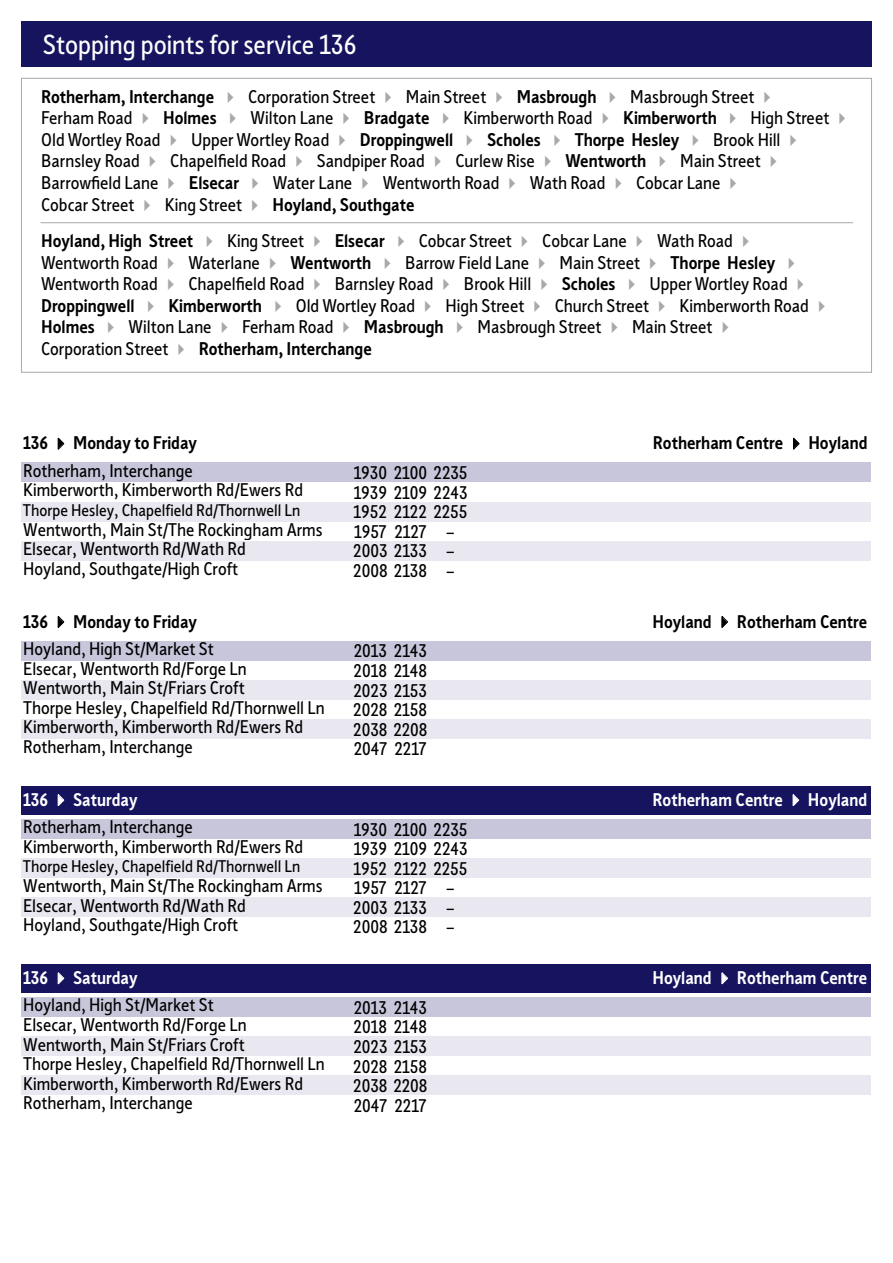
<style>
.page{position:relative;width:893px;height:1263px;background:#fff}
.page>*{position:absolute;margin:0;border:0;box-sizing:border-box;transform-origin:0 0}
.t1{font:27px "Sheffield Sans 2";color:#fff}
.t2{font:18px/21.6px "Sheffield Sans 2";color:#000}
.t3{font:700 18px "Sheffield Sans 2";color:#000}
.t4{font:700 18px "Sheffield Sans 2";color:#fff}
.t5{font:16.5px "Sheffield Sans 2";color:#000}
.s1{font-weight:700}
.s2{color:#a7a9ac}
.s3{font-weight:700;color:#fff}
.s4{color:#fff}
</style>
<div class="page">
<svg style="left:21px;top:78px;width:851px;height:295px"></svg>
<div style="left:21px;top:22px;width:851px;height:45px;background:#16145f"></div>
<div style="left:21px;top:463px;width:850px;height:19px;background:#c7c6db"></div>
<div style="left:21px;top:502px;width:850px;height:19px;background:#e9e8f0"></div>
<div style="left:21px;top:541px;width:850px;height:20px;background:#e9e8f0"></div>
<div style="left:21px;top:641px;width:850px;height:19px;background:#c7c6db"></div>
<div style="left:21px;top:680px;width:850px;height:20px;background:#e9e8f0"></div>
<div style="left:21px;top:719px;width:850px;height:20px;background:#e9e8f0"></div>
<div style="left:21px;top:786px;width:850px;height:29px;background:#16145f"></div>
<div style="left:21px;top:819px;width:850px;height:20px;background:#c7c6db"></div>
<div style="left:21px;top:858px;width:850px;height:20px;background:#e9e8f0"></div>
<div style="left:21px;top:897px;width:850px;height:20px;background:#e9e8f0"></div>
<div style="left:21px;top:965px;width:850px;height:28px;background:#16145f"></div>
<div style="left:21px;top:997px;width:850px;height:20px;background:#c7c6db"></div>
<div style="left:21px;top:1036px;width:850px;height:20px;background:#e9e8f0"></div>
<div style="left:21px;top:1075px;width:850px;height:20px;background:#e9e8f0"></div>
<h1 class="t1" style="left:43px;top:26px;width:315px">Stopping points for service 136</h1>
<p class="t2" style="left:41px;top:85px;width:811px"><span class="s1">Rotherham, Interchange</span> <span class="s2">✔</span> Corporation Street <span class="s2">✔</span> Main Street <span class="s2">✔</span> <span class="s1">Masbrough</span> <span class="s2">✔</span> Masbrough Street <span class="s2">✔<br></span>Ferham Road <span class="s2">✔</span> <span class="s1">Holmes</span> <span class="s2">✔</span> Wilton Lane <span class="s2">✔</span> <span class="s1">Bradgate</span> <span class="s2">✔</span> Kimberworth Road <span class="s2">✔</span> <span class="s1">Kimberworth</span> <span class="s2">✔</span> High Street <span class="s2">✔ </span>Old Wortley Road <span class="s2">✔</span> Upper Wortley Road <span class="s2">✔</span> <span class="s1">Droppingwell</span> <span class="s2">✔</span> <span class="s1">Scholes</span> <span class="s2">✔</span> <span class="s1">Thorpe Hesley</span> <span class="s2">✔</span> Brook Hill <span class="s2">✔ </span>Barnsley Road <span class="s2">✔</span> Chapelfield Road <span class="s2">✔</span> Sandpiper Road <span class="s2">✔</span> Curlew Rise <span class="s2">✔</span> <span class="s1">Wentworth</span> <span class="s2">✔</span> Main Street <span class="s2">✔ </span>Barrowfield Lane <span class="s2">✔</span> <span class="s1">Elsecar</span> <span class="s2">✔</span> Water Lane <span class="s2">✔</span> Wentworth Road <span class="s2">✔</span> Wath Road <span class="s2">✔</span> Cobcar Lane <span class="s2">✔<br></span>Cobcar Street <span class="s2">✔</span> King Street <span class="s2">✔</span> <span class="s1">Hoyland, Southgate</span></p>
<p class="t2" style="left:41px;top:229px;width:791px"><span class="s1">Hoyland, High Street</span> <span class="s2">✔</span> King Street <span class="s2">✔</span> <span class="s1">Elsecar</span> <span class="s2">✔</span> Cobcar Street <span class="s2">✔</span> Cobcar Lane <span class="s2">✔</span> Wath Road <span class="s2">✔ </span>Wentworth Road <span class="s2">✔</span> Waterlane <span class="s2">✔</span> <span class="s1">Wentworth</span> <span class="s2">✔</span> Barrow Field Lane <span class="s2">✔</span> Main Street <span class="s2">✔</span> <span class="s1">Thorpe Hesley</span> <span class="s2">✔ </span>Wentworth Road <span class="s2">✔</span> Chapelfield Road <span class="s2">✔</span> Barnsley Road <span class="s2">✔</span> Brook Hill <span class="s2">✔</span> <span class="s1">Scholes</span> <span class="s2">✔</span> Upper Wortley Road <span class="s2">✔ </span><span class="s1">Droppingwell</span> <span class="s2">✔</span> <span class="s1">Kimberworth</span> <span class="s2">✔</span> Old Wortley Road <span class="s2">✔</span> High Street <span class="s2">✔</span> Church Street <span class="s2">✔</span> Kimberworth Road <span class="s2">✔ </span><span class="s1">Holmes</span> <span class="s2">✔</span> Wilton Lane <span class="s2">✔</span> Ferham Road <span class="s2">✔</span> <span class="s1">Masbrough</span> <span class="s2">✔</span> Masbrough Street <span class="s2">✔</span> Main Street <span class="s2">✔<br></span>Corporation Street <span class="s2">✔</span> <span class="s1">Rotherham, Interchange</span></p>
<p class="t2" style="left:23px;top:429px;width:176px;line-height:27.5px"><span class="s1">136</span> ✔ <span class="s1">Monday to Friday<br></span>Rotherham, Interchange</p>
<p class="t2" style="left:354px;top:462px;width:115px">1930 2100 2235</p>
<p class="t2" style="left:23px;top:479px;width:282px">Kimberworth, Kimberworth Rd/Ewers Rd</p>
<p class="t2" style="left:354px;top:481px;width:115px">1939 2109 2243</p>
<p class="t5" style="left:23px;top:499px;width:279px">Thorpe Hesley, Chapelfield Rd/Thornwell Ln</p>
<p class="t2" style="left:354px;top:501px;width:115px">1952 2122 2255</p>
<p class="t2" style="left:23px;top:518px;width:301px">Wentworth, Main St/The Rockingham Arms</p>
<p class="t2" style="left:354px;top:520px;width:101px">1957 2127 –</p>
<p class="t2" style="left:23px;top:538px;width:224px">Elsecar, Wentworth Rd/Wath Rd</p>
<p class="t2" style="left:353px;top:540px;width:102px">2003 2133 –</p>
<p class="t2" style="left:23px;top:557px;width:217px">Hoyland, Southgate/High Croft</p>
<p class="t2" style="left:353px;top:559px;width:102px">2008 2138 –</p>
<p class="t2" style="left:23px;top:607px;width:192px;line-height:27.5px"><span class="s1">136</span> ✔ <span class="s1">Monday to Friday<br></span>Hoyland, High St/Market St</p>
<p class="t2" style="left:354px;top:640px;width:75px">2013 2143</p>
<p class="t2" style="left:23px;top:657px;width:225px">Elsecar, Wentworth Rd/Forge Ln</p>
<p class="t2" style="left:354px;top:659px;width:75px">2018 2148</p>
<p class="t2" style="left:23px;top:677px;width:223px">Wentworth, Main St/Friars Croft</p>
<p class="t2" style="left:353px;top:679px;width:75px">2023 2153</p>
<p class="t2" style="left:23px;top:696px;width:303px">Thorpe Hesley, Chapelfield Rd/Thornwell Ln</p>
<p class="t2" style="left:353px;top:698px;width:75px">2028 2158</p>
<p class="t2" style="left:23px;top:716px;width:282px">Kimberworth, Kimberworth Rd/Ewers Rd</p>
<p class="t2" style="left:353px;top:718px;width:76px">2038 2208</p>
<p class="t2" style="left:23px;top:735px;width:171px">Rotherham, Interchange</p>
<p class="t2" style="left:354px;top:738px;width:74px">2047 2217</p>
<p class="t2" style="left:23px;top:785px;width:171px;line-height:27.5px"><span class="s3">136</span> <span class="s4">✔</span> <span class="s3">Saturday<br></span>Rotherham, Interchange</p>
<p class="t2" style="left:354px;top:818px;width:115px">1930 2100 2235</p>
<p class="t2" style="left:23px;top:835px;width:282px">Kimberworth, Kimberworth Rd/Ewers Rd</p>
<p class="t2" style="left:354px;top:838px;width:115px">1939 2109 2243</p>
<p class="t5" style="left:23px;top:855px;width:279px">Thorpe Hesley, Chapelfield Rd/Thornwell Ln</p>
<p class="t2" style="left:354px;top:857px;width:115px">1952 2122 2255</p>
<p class="t2" style="left:23px;top:874px;width:301px">Wentworth, Main St/The Rockingham Arms</p>
<p class="t2" style="left:354px;top:877px;width:101px">1957 2127 –</p>
<p class="t2" style="left:23px;top:894px;width:224px">Elsecar, Wentworth Rd/Wath Rd</p>
<p class="t2" style="left:353px;top:896px;width:102px">2003 2133 –</p>
<p class="t2" style="left:23px;top:913px;width:217px">Hoyland, Southgate/High Croft</p>
<p class="t2" style="left:353px;top:916px;width:102px">2008 2138 –</p>
<p class="t2" style="left:23px;top:963px;width:192px;line-height:27.5px"><span class="s3">136</span> <span class="s4">✔</span> <span class="s3">Saturday<br></span>Hoyland, High St/Market St</p>
<p class="t2" style="left:354px;top:996px;width:75px">2013 2143</p>
<p class="t2" style="left:23px;top:1013px;width:225px">Elsecar, Wentworth Rd/Forge Ln</p>
<p class="t2" style="left:354px;top:1016px;width:75px">2018 2148</p>
<p class="t2" style="left:23px;top:1033px;width:223px">Wentworth, Main St/Friars Croft</p>
<p class="t2" style="left:353px;top:1035px;width:75px">2023 2153</p>
<p class="t2" style="left:23px;top:1053px;width:303px">Thorpe Hesley, Chapelfield Rd/Thornwell Ln</p>
<p class="t2" style="left:353px;top:1055px;width:75px">2028 2158</p>
<p class="t2" style="left:23px;top:1072px;width:282px">Kimberworth, Kimberworth Rd/Ewers Rd</p>
<p class="t2" style="left:353px;top:1074px;width:76px">2038 2208</p>
<p class="t2" style="left:23px;top:1092px;width:171px">Rotherham, Interchange</p>
<p class="t2" style="left:354px;top:1094px;width:74px">2047 2217</p>
<p class="t3" style="left:653px;top:431px;width:216px">Rotherham Centre ✔ Hoyland</p>
<p class="t3" style="left:652px;top:609px;width:216px">Hoyland ✔ Rotherham Centre</p>
<p class="t4" style="left:652px;top:787px;width:216px">Rotherham Centre ✔ Hoyland</p>
<p class="t4" style="left:652px;top:965px;width:216px">Hoyland ✔ Rotherham Centre</p>
</div>
